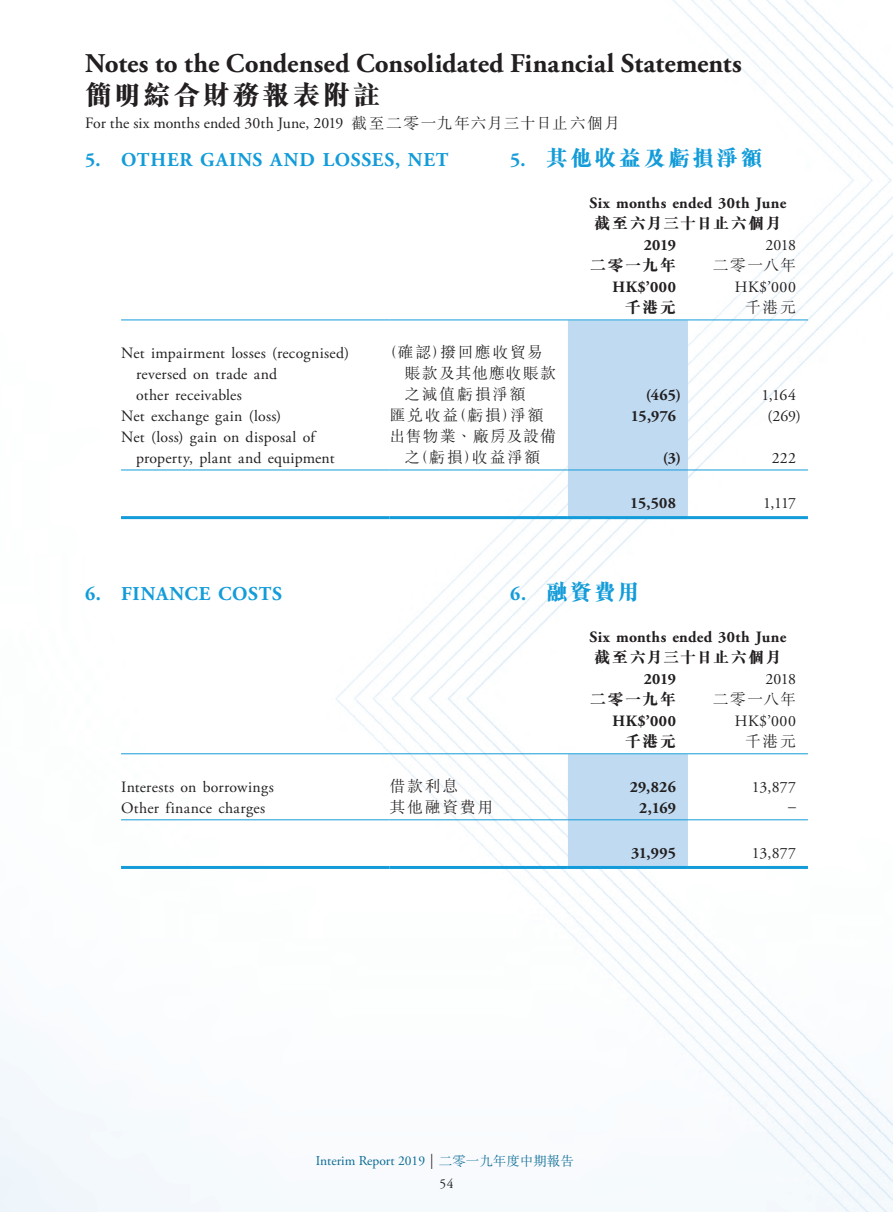
<style>
.page{position:relative;width:893px;height:1212px;background:#fff}
.page>*{position:absolute;margin:0;border:0;box-sizing:border-box;transform-origin:0 0}
.t1{font:700 27px "Adobe Garamond Pro";color:#231f20}
.t2{font:800 27px "M Sung HK";letter-spacing:.1em;color:#231f20}
._03_H1{font:800 21.75px "M Sung HK";letter-spacing:.11em;color:#139cd9}
._03_H1-2{font:700 19.5px "Adobe Garamond Pro";letter-spacing:.04em;color:#139cd9}
._15_Table_Stub{font:15.75px/21px "Adobe Garamond Pro";letter-spacing:.02em;color:#231f20}
._01_Body_Text{font:700 15.75px "Adobe Garamond Pro";letter-spacing:.02em;color:#231f20}
._01_Body_Text-2{font:15.75px "Adobe Garamond Pro";letter-spacing:.02em;color:#231f20}
._15_Table_Stub-2{font:15.75px "Adobe Garamond Pro";color:#231f20}
._15_Table_Stub-3{font:300 15.75px/21px "M Sung HK";letter-spacing:.105em;color:#231f20}
._01_Body_Text-3{font:800 15.75px "M Sung HK";letter-spacing:.1em;color:#231f20}
._15_Table_Stub-4{font:300 15.75px/21px "M Sung HK";letter-spacing:.08em;color:#231f20;text-align:center}
._01_Body_Text-4{font:300 15.75px "M Sung HK";letter-spacing:.1em;color:#231f20}
.t3{font:13.5px "Adobe Garamond Pro";color:#086a94}
.t4{font:13.5px "Adobe Garamond Pro";color:#231f20}
.s1{font-family:"M Sung HK";font-weight:300}
.s2{font-family:"Adobe Garamond Pro";font-weight:700;font-size:19.5px}
.s3{font-family:"Adobe Ming Std";font-weight:300;font-size:18px;color:#231f20}
</style>
<div class="page">
<img style="left:0;top:0;width:893px;height:1212px">
<div style="left:568px;top:321px;width:120px;height:195px;background:#bfdaf1"></div>
<hr style="left:121px;top:320px;width:269px;height:1px;background:#139cd9">
<hr style="left:390px;top:320px;width:178px;height:1px;background:#139cd9">
<hr style="left:568px;top:320px;width:120px;height:1px;background:#139cd9">
<hr style="left:688px;top:320px;width:120px;height:1px;background:#139cd9">
<hr style="left:121px;top:470px;width:269px;height:1px;background:#139cd9">
<hr style="left:390px;top:470px;width:178px;height:1px;background:#139cd9">
<hr style="left:568px;top:470px;width:120px;height:1px;background:#139cd9">
<hr style="left:688px;top:470px;width:120px;height:1px;background:#139cd9">
<hr style="left:121px;top:516px;width:269px;height:3px;background:#139cd9">
<hr style="left:390px;top:516px;width:178px;height:3px;background:#139cd9">
<hr style="left:568px;top:516px;width:120px;height:3px;background:#139cd9">
<hr style="left:688px;top:516px;width:120px;height:3px;background:#139cd9">
<div style="left:568px;top:754px;width:120px;height:112px;background:#bfdaf1"></div>
<hr style="left:121px;top:753px;width:269px;height:1px;background:#139cd9">
<hr style="left:390px;top:753px;width:178px;height:1px;background:#139cd9">
<hr style="left:568px;top:753px;width:120px;height:1px;background:#139cd9">
<hr style="left:688px;top:753px;width:120px;height:1px;background:#139cd9">
<hr style="left:121px;top:819px;width:269px;height:1px;background:#139cd9">
<hr style="left:390px;top:819px;width:178px;height:1px;background:#139cd9">
<hr style="left:568px;top:819px;width:120px;height:1px;background:#139cd9">
<hr style="left:688px;top:819px;width:120px;height:1px;background:#139cd9">
<hr style="left:121px;top:866px;width:269px;height:3px;background:#139cd9">
<hr style="left:390px;top:866px;width:178px;height:3px;background:#139cd9">
<hr style="left:568px;top:866px;width:120px;height:3px;background:#139cd9">
<hr style="left:688px;top:866px;width:120px;height:3px;background:#139cd9">
<h1 class="t1" style="left:85px;top:48px;width:658px">Notes to the Condensed Consolidated Financial Statements</h1>
<h1 class="t2" style="left:85px;top:81px;width:296px">簡明綜合財務報表附註</h1>
<p class="_15_Table_Stub-2" style="left:85px;top:113px;width:537px">For the six months ended 30th June, 2019 <span class="s1">截至二零一九年六月三十日止六個月</span></p>
<p class="_03_H1-2" style="left:85px;top:148px;width:365px">5. OTHER GAINS AND LOSSES, NET</p>
<p class="_03_H1" style="left:510px;top:147px;width:254px"><span class="s2">5.</span> 其他收益及虧損淨額</p>
<p class="_01_Body_Text" style="left:589px;top:194px;width:198px">Six months ended 30th June</p>
<p class="_01_Body_Text-3" style="left:594px;top:215px;width:188px">截至六月三十日止六個月</p>
<p class="_01_Body_Text" style="left:644px;top:236px;width:34px">2019</p>
<p class="_01_Body_Text-2" style="left:765px;top:236px;width:32px">2018</p>
<p class="_01_Body_Text-3" style="left:590px;top:257px;width:87px">二零一九年</p>
<p class="_01_Body_Text-4" style="left:713px;top:254px;width:85px">二零一八年</p>
<p class="_01_Body_Text" style="left:613px;top:278px;width:65px">HK$’000</p>
<p class="_01_Body_Text-2" style="left:735px;top:278px;width:62px">HK$’000</p>
<p class="_01_Body_Text-3" style="left:625px;top:299px;width:52px">千港元</p>
<p class="_01_Body_Text-4" style="left:745px;top:296px;width:52px">千港元</p>
<p class="_15_Table_Stub" style="left:136px;top:343px;width:215px;text-indent:-15px">Net impairment losses (recognised) reversed on trade and<br>other receivables</p>
<p class="_15_Table_Stub-3" style="left:405px;top:341px;width:153px;text-indent:-23px">（確認）撥回應收貿易賬款及其他應收賬款之減值虧損淨額</p>
<p class="_01_Body_Text" style="left:646px;top:386px;width:37px">(465)</p>
<p class="_01_Body_Text-2" style="left:761px;top:386px;width:36px">1,164</p>
<p class="_15_Table_Stub" style="left:121px;top:406px;width:162px">Net exchange gain (loss)</p>
<p class="_15_Table_Stub-3" style="left:390px;top:404px;width:155px">匯兌收益（虧損）淨額</p>
<p class="_01_Body_Text" style="left:631px;top:407px;width:47px">15,976</p>
<p class="_01_Body_Text-2" style="left:767px;top:407px;width:35px">(269)</p>
<p class="_15_Table_Stub" style="left:136px;top:427px;width:200px;text-indent:-15px">Net (loss) gain on disposal of property, plant and equipment</p>
<p class="_15_Table_Stub-4" style="left:389px;top:425px;width:168px">出售物業、廠房及設備之（虧損）收益淨額</p>
<p class="_01_Body_Text" style="left:663px;top:449px;width:20px">(3)</p>
<p class="_01_Body_Text-2" style="left:772px;top:449px;width:26px">222</p>
<p class="_01_Body_Text" style="left:630px;top:494px;width:47px">15,508</p>
<p class="_01_Body_Text-2" style="left:763px;top:494px;width:34px">1,117</p>
<p class="_03_H1-2" style="left:85px;top:582px;width:198px">6. FINANCE COSTS</p>
<p class="_03_H1" style="left:510px;top:581px;width:130px"><span class="s2">6.</span> 融資費用</p>
<p class="_01_Body_Text" style="left:589px;top:628px;width:198px">Six months ended 30th June</p>
<p class="_01_Body_Text-3" style="left:594px;top:649px;width:188px">截至六月三十日止六個月</p>
<p class="_01_Body_Text" style="left:644px;top:670px;width:34px">2019</p>
<p class="_01_Body_Text-2" style="left:765px;top:669px;width:32px">2018</p>
<p class="_01_Body_Text-3" style="left:590px;top:691px;width:87px">二零一九年</p>
<p class="_01_Body_Text-4" style="left:713px;top:688px;width:85px">二零一八年</p>
<p class="_01_Body_Text" style="left:613px;top:712px;width:65px">HK$’000</p>
<p class="_01_Body_Text-2" style="left:735px;top:711px;width:62px">HK$’000</p>
<p class="_01_Body_Text-3" style="left:625px;top:733px;width:52px">千港元</p>
<p class="_01_Body_Text-4" style="left:745px;top:730px;width:52px">千港元</p>
<p class="_15_Table_Stub" style="left:121px;top:777px;width:154px">Interests on borrowings</p>
<p class="_15_Table_Stub-3" style="left:390px;top:775px;width:70px">借款利息</p>
<p class="_01_Body_Text" style="left:630px;top:778px;width:47px">29,826</p>
<p class="_01_Body_Text-2" style="left:752px;top:777px;width:46px">13,877</p>
<p class="_15_Table_Stub" style="left:121px;top:798px;width:146px">Other finance charges</p>
<p class="_15_Table_Stub-3" style="left:390px;top:796px;width:105px">其他融資費用</p>
<p class="_01_Body_Text" style="left:639px;top:799px;width:38px">2,169</p>
<p class="_01_Body_Text-2" style="left:788px;top:797px;width:9px">–</p>
<p class="_01_Body_Text" style="left:631px;top:844px;width:46px">31,995</p>
<p class="_01_Body_Text-2" style="left:752px;top:843px;width:46px">13,877</p>
<p class="t3" style="left:316px;top:1152px;width:260px">Interim Report 2019 <span class="s3">|</span> <span class="s1">二零一九年度中期報告</span></p>
<p class="t4" style="left:440px;top:1176px;width:15px">54</p>
</div>
